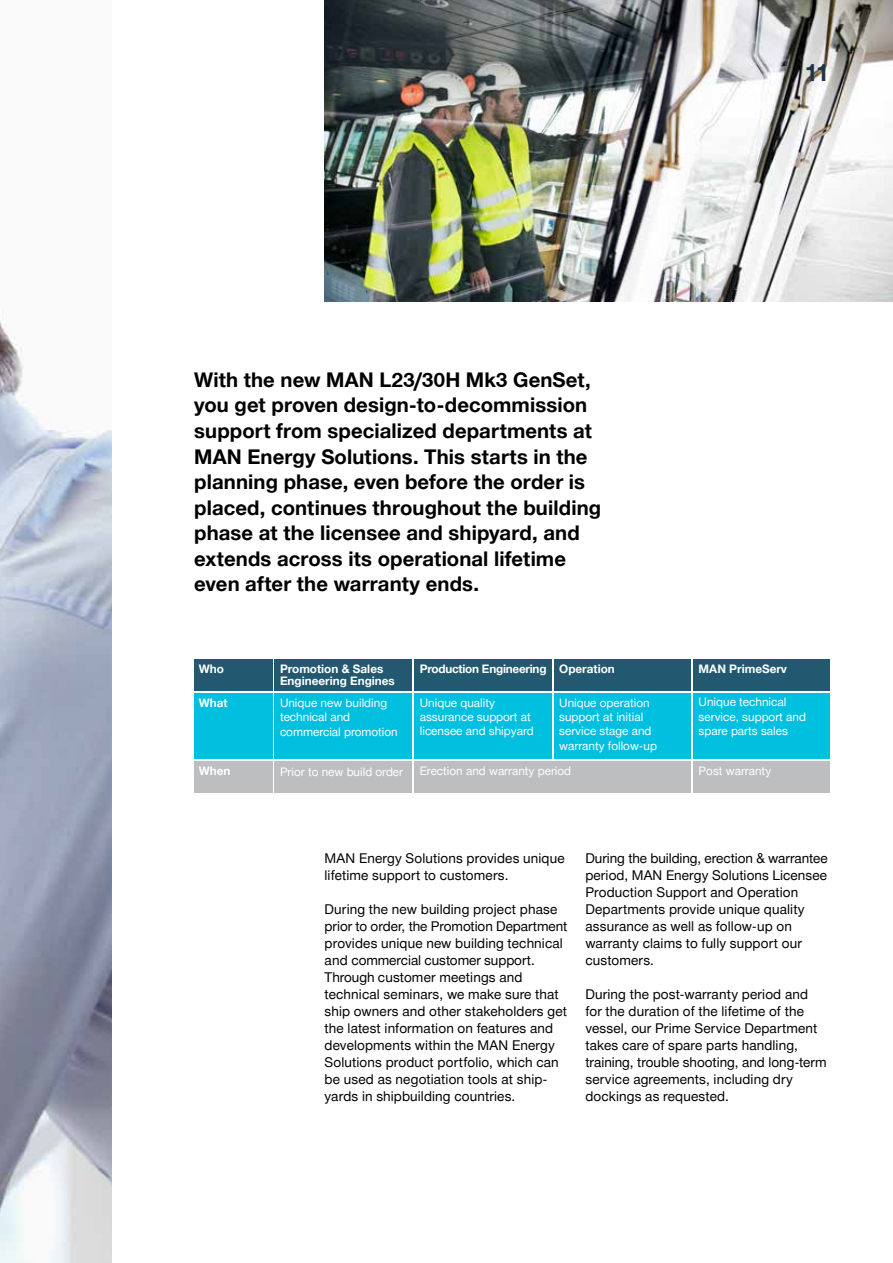
<style>
.page{position:relative;width:893px;height:1263px;background:#fff}
.page>*{position:absolute;margin:0;border:0;box-sizing:border-box;transform-origin:0 0}
.t1{font:700 24px "Man Global";color:#1d3648}
.t2{font:700 20.25px/25.5px "Man Global";letter-spacing:.005em;color:#000}
.t3{font:13.5px/17px "Man Global";letter-spacing:.01em;color:#000}
.t4{font:11.7px/14.5px "Man Global";color:#fff}
.t5{font:700 11.7px/12.5px "Man Global";color:#fff}
.t6{font:700 11.7px "Man Global";letter-spacing:-.02em;color:#fff}
</style>
<div class="page">
<img style="left:0;top:309px;width:112px;height:954px">
<img style="left:325px;top:0;width:568px;height:302px">
<div style="left:194px;top:659px;width:79px;height:32px;background:#225971"></div>
<div style="left:194px;top:693px;width:79px;height:66px;background:#00bfdf"></div>
<div style="left:194px;top:761px;width:79px;height:32px;background:#bcbec0"></div>
<div style="left:275px;top:659px;width:137px;height:32px;background:#225971"></div>
<div style="left:275px;top:693px;width:137px;height:66px;background:#00bfdf"></div>
<div style="left:275px;top:761px;width:137px;height:32px;background:#bcbec0"></div>
<div style="left:414px;top:659px;width:137px;height:32px;background:#225971"></div>
<div style="left:414px;top:693px;width:137px;height:66px;background:#00bfdf"></div>
<div style="left:414px;top:761px;width:276px;height:32px;background:#bcbec0"></div>
<div style="left:554px;top:659px;width:136px;height:32px;background:#225971"></div>
<div style="left:554px;top:693px;width:136px;height:66px;background:#00bfdf"></div>
<div style="left:693px;top:659px;width:136px;height:32px;background:#225971"></div>
<div style="left:693px;top:693px;width:136px;height:66px;background:#00bfdf"></div>
<div style="left:693px;top:761px;width:136px;height:32px;background:#bcbec0"></div>
<h1 class="t1" style="left:805px;top:59px;width:26px">11</h1>
<p class="t2" style="left:194px;top:367px;width:408px">With the new MAN L23/30H Mk3 GenSet, you get proven design-to-decommission support from specialized departments at MAN Energy Solutions. This starts in the planning phase, even before the order is placed, continues throughout the building phase at the licensee and shipyard, and extends across its operational lifetime even after the warranty ends.</p>
<p class="t5" style="left:199px;top:662px;width:27px">Who</p>
<p class="t5" style="left:199px;top:696px;width:30px">What</p>
<p class="t5" style="left:199px;top:764px;width:33px">When</p>
<p class="t5" style="left:280px;top:662px;width:116px">Promotion &amp; Sales<br>Engineering Engines</p>
<p class="t4" style="left:280px;top:695px;width:119px">Unique new building technical and commercial promotion</p>
<p class="t4" style="left:280px;top:764px;width:125px">Prior to new build order</p>
<p class="t5" style="left:559px;top:662px;width:57px">Operation</p>
<p class="t4" style="left:559px;top:695px;width:99px">Unique operation support at initial service stage and warranty follow-up</p>
<p class="t6" style="left:420px;top:662px;width:128px">Production Engineering</p>
<p class="t4" style="left:420px;top:695px;width:115px">Unique quality assurance support at licensee and shipyard</p>
<p class="t4" style="left:420px;top:763px;width:153px">Erection and warranty period</p>
<p class="t5" style="left:699px;top:662px;width:90px">MAN PrimeServ</p>
<p class="t4" style="left:699px;top:695px;width:109px">Unique technical service, support and spare parts sales</p>
<p class="t4" style="left:699px;top:763px;width:74px">Post warranty</p>
<p class="t3" style="left:325px;top:850px;width:242px">MAN Energy Solutions provides unique lifetime support to customers.</p>
<p class="t3" style="left:325px;top:901px;width:244px">During the new building project phase prior to order, the Promotion Department provides unique new building technical and commercial customer support.<br>Through customer meetings and technical seminars, we make sure that ship owners and other stakeholders get the latest information on features and developments within the MAN Energy Solutions product portfolio, which can be used as negotiation tools at ship&shy;yards in shipbuilding countries.</p>
<p class="t3" style="left:585px;top:850px;width:244px">During the building, erection &amp; warrantee period, MAN Energy Solutions Licensee Production Support and Operation Departments provide unique quality assurance as well as follow-up on warranty claims to fully support our customers.</p>
<p class="t3" style="left:585px;top:986px;width:243px">During the post-warranty period and for the duration of the lifetime of the vessel, our Prime Service Department takes care of spare parts handling, training, trouble shooting, and long-term service agreements, including dry dockings as requested.</p>
</div>
